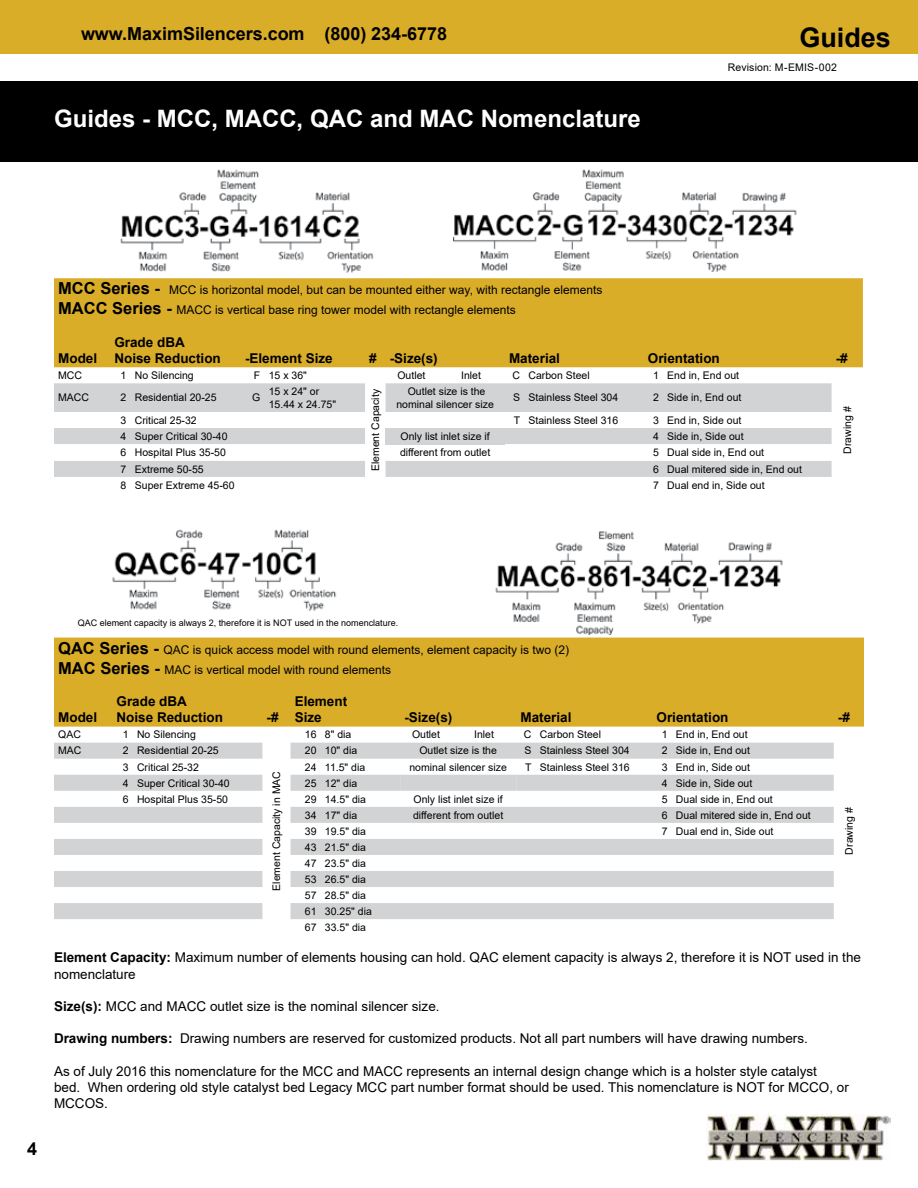
<style>
.page{position:relative;width:918px;height:1188px;background:#fff}
.page>*{position:absolute;margin:0;border:0;box-sizing:border-box;transform-origin:0 0}
.t1{font:700 27px "Arial";color:#000}
.t2{font:700 24px "Arial";color:#fff}
.t3{font:700 18px "Arial";color:#000}
.t4{font:13.5px/16.2px "Arial";color:#000}
.t5{font:700 13.5px/16.2px "Arial";color:#000}
.t6{font:12px/19.8px "Arial";color:#000}
.t7{font:10.5px/16px "Arial";color:#000}
.t8{font:9px "Arial";color:#000}
.s1{font-weight:700;font-size:16.5px}
.s2{font-weight:700}
</style>
<div class="page">
<div style="left:0;top:0;width:918px;height:54px;background:#daad28"></div>
<div style="left:0;top:81px;width:918px;height:81px;background:#000"></div>
<img style="left:706px;top:1114px;width:185px;height:47px">
<div style="left:54px;top:638px;width:810px;height:89px;background:#daad28"></div>
<svg style="left:54px;top:743px;width:780px;height:32px"></svg>
<svg style="left:54px;top:775px;width:780px;height:144px;fill:#d1d3d4"></svg>
<div style="left:54px;top:278px;width:809px;height:89px;background:#daad28"></div>
<svg style="left:54px;top:383px;width:778px;height:94px;fill:#d1d3d4"></svg>
<div style="left:386px;top:428px;width:119px;height:16px;background:#d1d3d4"></div>
<img style="left:112px;top:529px;width:225px;height:82px">
<img style="left:120px;top:169px;width:254px;height:104px">
<img style="left:454px;top:169px;width:343px;height:103px">
<img style="left:495px;top:531px;width:288px;height:103px">
<h3 class="t3" style="left:81px;top:21px;width:368px">www.MaximSilencers.com (800) 234-6778</h3>
<h2 class="t2" style="left:54px;top:102px;width:588px">Guides - MCC, MACC, QAC and MAC Nomenclature</h2>
<h1 class="t1" style="left:799px;top:18px;width:93px">Guides</h1>
<p class="t7" style="left:728px;top:60px;width:111px">Revision: M-EMIS-002</p>
<p class="t6" style="left:58px;top:280px;width:546px"><span class="s1">MCC Series -</span> MCC is horizontal model, but can be mounted either way, with rectangle elements<br><span class="s1">MACC Series -</span> MACC is vertical base ring tower model with rectangle elements</p>
<p class="t5" style="left:58px;top:350px;width:41px">Model</p>
<p class="t5" style="left:114px;top:334px;width:108px">Grade dBA<br>Noise Reduction</p>
<p class="t5" style="left:245px;top:350px;width:89px">-Element Size</p>
<p class="t5" style="left:369px;top:350px;width:70px"># -Size(s)</p>
<p class="t5" style="left:509px;top:350px;width:53px">Material</p>
<p class="t5" style="left:648px;top:350px;width:74px">Orientation</p>
<p class="t5" style="left:836px;top:350px;width:14px">-#</p>
<p class="t7" style="left:58px;top:367px;width:25px">MCC</p>
<p class="t7" style="left:121px;top:367px;width:75px">1 No Silencing</p>
<p class="t7" style="left:254px;top:367px;width:54px">F 15 x 36"</p>
<p class="t7" style="left:397px;top:367px;width:30px">Outlet</p>
<p class="t7" style="left:461px;top:367px;width:21px">Inlet</p>
<p class="t7" style="left:512px;top:367px;width:79px">C Carbon Steel</p>
<p class="t7" style="left:653px;top:367px;width:88px">1 End in, End out</p>
<p class="t7" style="left:58px;top:390px;width:32px">MACC</p>
<p class="t7" style="left:121px;top:390px;width:97px">2 Residential 20-25</p>
<p class="t7" style="left:252px;top:390px;width:10px">G</p>
<p class="t7" style="left:269px;top:385px;width:69px;line-height:12.6px">15 x 24" or<br>15.44 x 24.75"</p>
<p class="t7" style="left:396px;top:385px;width:99px;line-height:12.6px;text-align:center">Outlet size is the nominal silencer size</p>
<p class="t7" style="left:513px;top:390px;width:107px">S Stainless Steel 304</p>
<p class="t7" style="left:653px;top:390px;width:90px">2 Side in, End out</p>
<p class="t7" style="left:121px;top:412px;width:78px">3 Critical 25-32</p>
<p class="t7" style="left:514px;top:412px;width:106px">T Stainless Steel 316</p>
<p class="t7" style="left:653px;top:412px;width:90px">3 End in, Side out</p>
<p class="t7" style="left:121px;top:428px;width:109px">4 Super Critical 30-40</p>
<p class="t7" style="left:401px;top:428px;width:91px">Only list inlet size if</p>
<p class="t7" style="left:653px;top:428px;width:92px">4 Side in, Side out</p>
<p class="t7" style="left:121px;top:445px;width:107px">6 Hospital Plus 35-50</p>
<p class="t7" style="left:400px;top:445px;width:92px">different from outlet</p>
<p class="t7" style="left:653px;top:445px;width:113px">5 Dual side in, End out</p>
<p class="t7" style="left:121px;top:461px;width:85px">7 Extreme 50-55</p>
<p class="t7" style="left:653px;top:461px;width:151px">6 Dual mitered side in, End out</p>
<p class="t7" style="left:121px;top:477px;width:116px">8 Super Extreme 45-60</p>
<p class="t7" style="left:653px;top:477px;width:113px">7 Dual end in, Side out</p>
<p class="t7" style="left:367px;top:471px;width:84px;rotate:-90deg">Element Capacity</p>
<p class="t7" style="left:839px;top:454px;width:49px;rotate:-90deg">Drawing #</p>
<h3 class="t3" style="left:27px;top:1136px;width:12px">4</h3>
<p class="t8" style="left:78px;top:617px;width:322px">QAC element capacity is always 2, therefore it is NOT used in the nomenclature.</p>
<p class="t6" style="left:58px;top:640px;width:512px"><span class="s1">QAC Series -</span> QAC is quick access model with round elements, element capacity is two (2)<br><span class="s1">MAC Series -</span> MAC is vertical model with round elements</p>
<p class="t5" style="left:58px;top:710px;width:41px">Model</p>
<p class="t5" style="left:117px;top:694px;width:108px">Grade dBA<br>Noise Reduction</p>
<p class="t5" style="left:295px;top:694px;width:54px">Element<br>Size</p>
<p class="t5" style="left:267px;top:710px;width:14px">-#</p>
<p class="t5" style="left:404px;top:710px;width:50px">-Size(s)</p>
<p class="t5" style="left:520px;top:710px;width:53px">Material</p>
<p class="t5" style="left:657px;top:710px;width:74px">Orientation</p>
<p class="t5" style="left:838px;top:710px;width:14px">-#</p>
<p class="t7" style="left:58px;top:727px;width:24px">QAC</p>
<p class="t7" style="left:123px;top:727px;width:75px">1 No Silencing</p>
<p class="t7" style="left:305px;top:727px;width:48px">16 8" dia</p>
<p class="t7" style="left:412px;top:727px;width:30px">Outlet</p>
<p class="t7" style="left:474px;top:727px;width:21px">Inlet</p>
<p class="t7" style="left:524px;top:727px;width:79px">C Carbon Steel</p>
<p class="t7" style="left:662px;top:727px;width:88px">1 End in, End out</p>
<p class="t7" style="left:58px;top:743px;width:25px">MAC</p>
<p class="t7" style="left:123px;top:743px;width:97px">2 Residential 20-25</p>
<p class="t7" style="left:305px;top:743px;width:54px">20 10" dia</p>
<p class="t7" style="left:419px;top:743px;width:79px">Outlet size is the</p>
<p class="t7" style="left:524px;top:743px;width:107px">S Stainless Steel 304</p>
<p class="t7" style="left:662px;top:743px;width:90px">2 Side in, End out</p>
<p class="t7" style="left:123px;top:759px;width:78px">3 Critical 25-32</p>
<p class="t7" style="left:305px;top:759px;width:62px">24 11.5" dia</p>
<p class="t7" style="left:409px;top:759px;width:99px">nominal silencer size</p>
<p class="t7" style="left:525px;top:759px;width:106px">T Stainless Steel 316</p>
<p class="t7" style="left:662px;top:759px;width:90px">3 End in, Side out</p>
<p class="t7" style="left:123px;top:775px;width:109px">4 Super Critical 30-40</p>
<p class="t7" style="left:305px;top:775px;width:54px">25 12" dia</p>
<p class="t7" style="left:662px;top:775px;width:92px">4 Side in, Side out</p>
<p class="t7" style="left:123px;top:791px;width:107px">6 Hospital Plus 35-50</p>
<p class="t7" style="left:305px;top:791px;width:63px">29 14.5" dia</p>
<p class="t7" style="left:414px;top:791px;width:91px">Only list inlet size if</p>
<p class="t7" style="left:662px;top:791px;width:113px">5 Dual side in, End out</p>
<p class="t7" style="left:305px;top:807px;width:54px">34 17" dia</p>
<p class="t7" style="left:413px;top:807px;width:92px">different from outlet</p>
<p class="t7" style="left:662px;top:807px;width:151px">6 Dual mitered side in, End out</p>
<p class="t7" style="left:305px;top:823px;width:63px">39 19.5" dia</p>
<p class="t7" style="left:662px;top:823px;width:113px">7 Dual end in, Side out</p>
<p class="t7" style="left:305px;top:839px;width:69px">43 21.5" dia<br>47 23.5" dia<br>53 26.5" dia<br>57 28.5" dia<br>61 30.25" dia<br>67 33.5" dia</p>
<p class="t7" style="left:269px;top:891px;width:121px;rotate:-90deg">Element Capacity in MAC</p>
<p class="t7" style="left:841px;top:855px;width:49px;rotate:-90deg">Drawing #</p>
<p class="t4" style="left:54px;top:949px;width:809px"><span class="s2">Element Capacity:</span> Maximum number of elements housing can hold. QAC element capacity is always 2, therefore it is NOT used in the nomenclature</p>
<p class="t4" style="left:54px;top:998px;width:387px"><span class="s2">Size(s):</span> MCC and MACC outlet size is the nominal silencer size.</p>
<p class="t4" style="left:54px;top:1030px;width:755px"><span class="s2">Drawing numbers:</span> Drawing numbers are reserved for customized products. Not all part numbers will have drawing numbers.</p>
<p class="t4" style="left:54px;top:1063px;width:796px">As of July 2016 this nomenclature for the MCC and MACC represents an internal design change which is a holster style catalyst<br>bed. When ordering old style catalyst bed Legacy MCC part number format should be used. This nomenclature is NOT for MCCO, or<br>MCCOS.</p>
</div>
